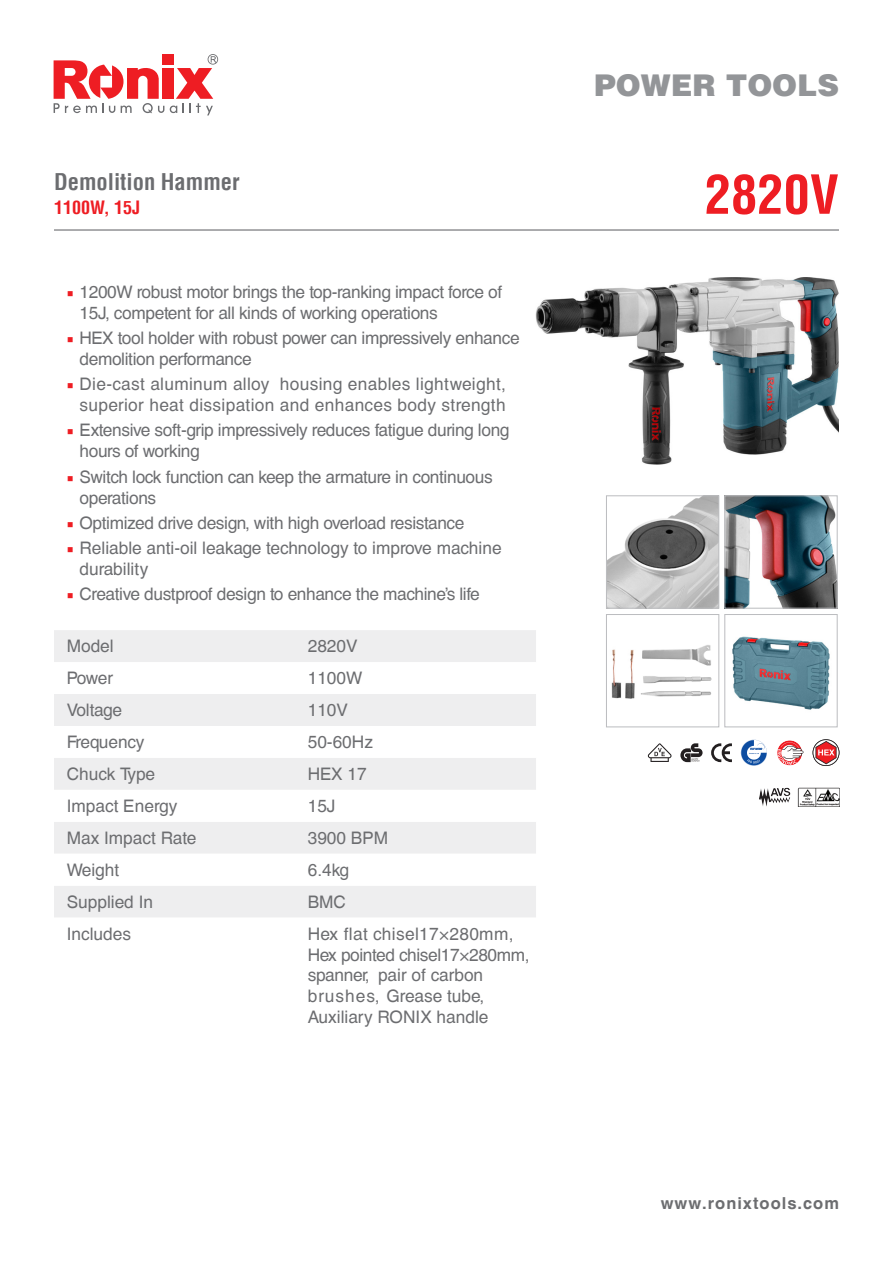
<style>
.page{position:relative;width:893px;height:1263px;background:#fff}
.page>*{position:absolute;margin:0;border:0;box-sizing:border-box;transform-origin:0 0}
.t1{font:700 condensed 52.5px "Helvetica LT";color:#ee1d23}
.t2{font:900 30px "Helvetica LT";color:#939598}
.t3{font:700 condensed 22.5px "Helvetica LT";color:#6c6d70}
.t4{font:700 condensed 18px "Helvetica LT";color:#ee1d23}
.t5{font:17.25px/21px "Helvetica CE";letter-spacing:-.02em;color:#6c6d70}
.t6{font:17.25px/20.7px "Helvetica CE";color:#6c6d70}
.t7{font:17.25px/21px "Helvetica CE";letter-spacing:.02em;color:#6c6d70;text-align:right}
.t8{font:700 16.5px "Helvetica CE";letter-spacing:.06em;color:#6c6d70}
.s1{font-family:"Minion Pro";color:#ee1d23}
.s2{font-family:"Helvetica LT"}
</style>
<div class="page">
<svg style="left:170px;top:54px;width:48px;height:61px"></svg>
<div style="left:162px;top:68px;width:11px;height:31px;background:#ee1d23"></div>
<svg style="left:54px;top:60px;width:110px;height:53px"></svg>
<div style="left:162px;top:54px;width:11px;height:11px;background:#ee1d23"></div>
<div style="left:54px;top:630px;width:482px;height:32px;background:#eeeeef"></div>
<svg style="left:54px;top:694px;width:482px;height:223px;fill:#eeeeef"></svg>
<hr style="left:54px;top:229px;width:785px;height:2px;background:#6c6d70">
<img style="left:535px;top:277px;width:303px;height:188px">
<svg style="left:813px;top:739px;width:26px;height:27px"></svg>
<img style="left:798px;top:788px;width:41px;height:19px">
<img style="left:759px;top:788px;width:32px;height:19px">
<svg style="left:741px;top:740px;width:26px;height:26px"></svg>
<svg style="left:711px;top:743px;width:21px;height:19px"></svg>
<svg style="left:777px;top:740px;width:27px;height:26px"></svg>
<svg style="left:680px;top:743px;width:23px;height:19px"></svg>
<svg style="left:648px;top:743px;width:23px;height:19px"></svg>
<img style="left:608px;top:497px;width:109px;height:110px">
<div style="left:606px;top:495px;width:113px;height:114px;border:1px solid #bcbdc0"></div>
<img style="left:726px;top:497px;width:110px;height:110px">
<div style="left:724px;top:495px;width:114px;height:114px;border:1px solid #bcbdc0"></div>
<img style="left:732px;top:636px;width:98px;height:74px">
<div style="left:724px;top:614px;width:114px;height:113px;border:1px solid #bcbdc0"></div>
<img style="left:641px;top:645px;width:71px;height:52px">
<div style="left:606px;top:614px;width:113px;height:113px;border:1px solid #bcbdc0"></div>
<img style="left:611px;top:649px;width:24px;height:50px">
<p class="t3" style="left:54px;top:167px;width:187px">Demolition Hammer</p>
<p class="t4" style="left:54px;top:196px;width:88px">1100W, 15J</p>
<p class="t5" style="left:80px;top:281px;width:424px;text-indent:-13px"><span class="s1">■</span> 1200W robust motor brings the top-ranking impact force of<br>15J, competent for all kinds of working operations</p>
<p class="t5" style="left:80px;top:327px;width:442px;text-indent:-13px"><span class="s1">■</span> HEX tool holder with robust power can impressively enhance demolition performance</p>
<p class="t7" style="left:67px;top:374px;width:441px"><span class="s1">■</span> Die-cast aluminum alloy housing enables lightweight, superior heat dissipation and enhances body strength</p>
<p class="t5" style="left:80px;top:420px;width:432px;text-indent:-13px"><span class="s1">■</span> Extensive soft-grip impressively reduces fatigue during long hours of working</p>
<p class="t5" style="left:80px;top:466px;width:415px;text-indent:-13px"><span class="s1">■</span> Switch lock function can keep the armature in continuous operations</p>
<p class="t5" style="left:67px;top:512px;width:399px"><span class="s1">■</span> Optimized drive design, with high overload resistance</p>
<p class="t6" style="left:80px;top:538px;width:424px;text-indent:-13px"><span class="s1">■</span> Reliable anti-oil leakage technology to improve machine durability</p>
<p class="t5" style="left:67px;top:584px;width:415px"><span class="s1">■</span> Creative dustproof design to enhance the machine’s life</p>
<p class="t5" style="left:67px;top:636px;width:48px">Model</p>
<p class="t5" style="left:308px;top:636px;width:51px">2820V</p>
<p class="t5" style="left:67px;top:668px;width:48px">Power</p>
<p class="t5" style="left:308px;top:668px;width:56px">1100W</p>
<p class="t5" style="left:67px;top:700px;width:57px">Voltage</p>
<p class="t5" style="left:308px;top:700px;width:42px">110V</p>
<p class="t5" style="left:67px;top:732px;width:79px">Frequency</p>
<p class="t5" style="left:308px;top:732px;width:67px">50-60Hz</p>
<p class="t6" style="left:67px;top:764px;width:90px">Chuck Type</p>
<p class="t5" style="left:308px;top:764px;width:60px">HEX 17</p>
<p class="t6" style="left:67px;top:796px;width:112px">Impact Energy</p>
<p class="t5" style="left:308px;top:796px;width:29px">15J</p>
<p class="t6" style="left:67px;top:828px;width:131px">Max Impact Rate</p>
<p class="t5" style="left:308px;top:827px;width:82px">3900 BPM</p>
<p class="t5" style="left:67px;top:859px;width:54px">Weight</p>
<p class="t5" style="left:308px;top:859px;width:43px">6.4kg</p>
<p class="t6" style="left:67px;top:892px;width:88px">Supplied In</p>
<p class="t5" style="left:308px;top:891px;width:40px">BMC</p>
<p class="t6" style="left:67px;top:923px;width:66px">Includes</p>
<p class="t6" style="left:308px;top:923px;width:223px">Hex flat chisel17<span class="s2">×</span>280mm,<br>Hex pointed chisel17<span class="s2">×</span>280mm, spanner, pair of carbon brushes, Grease tube,</p>
<p class="t6" style="left:308px;top:1006px;width:182px">Auxiliary RONIX handle</p>
<h2 class="t2" style="left:594px;top:65px;width:246px">POWER TOOLS</h2>
<p class="t1" style="left:705px;top:162px;width:136px">2820V</p>
<p class="t8" style="left:661px;top:1193px;width:180px">www.ronixtools.com</p>
</div>
